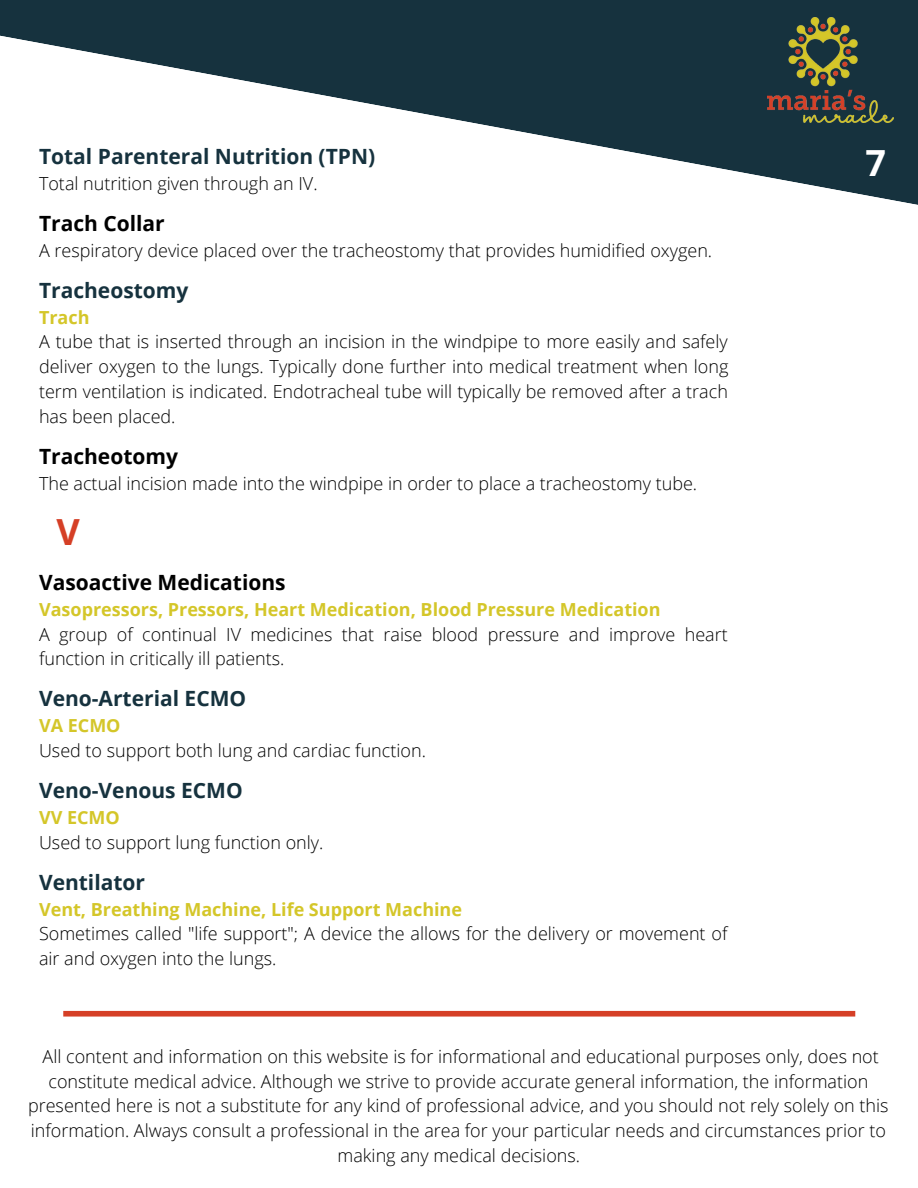
<style>
.page{position:relative;width:918px;height:1188px;background:#fff}
.page>*{position:absolute;margin:0;border:0;box-sizing:border-box;transform-origin:0 0}
.t1{font:700 36px "Open Sans";color:#d53f26}
.t2{font:700 36px "Open Sans";color:#fff}
.t3{font:700 21px "Open Sans";color:#16323e}
.t4{font:700 21px "Open Sans";color:#000}
.t5{font:300 18px/24.8px "Open Sans";color:#000}
.t6{font:700 18px "Open Sans";color:#d4c629}
</style>
<div class="page">
<svg style="left:0;top:0;width:918px;height:205px;fill:#16323e"></svg>
<img style="left:768px;top:18px;width:126px;height:105px">
<div style="left:63px;top:1011px;width:792px;height:6px;background:#d53f26"></div>
<p class="t3" style="left:39px;top:141px;width:338px">Total Parenteral Nutrition (TPN)</p>
<p class="t5" style="left:39px;top:170px;width:280px">Total nutrition given through an IV.</p>
<p class="t4" style="left:39px;top:208px;width:127px">Trach Collar</p>
<p class="t5" style="left:39px;top:237px;width:675px">A respiratory device placed over the tracheostomy that provides humidified oxygen.</p>
<p class="t3" style="left:39px;top:275px;width:151px">Tracheostomy</p>
<p class="t6" style="left:39px;top:304px;width:52px">Trach</p>
<p class="t5" style="left:39px;top:329px;width:691px;text-align:justify">A tube that is inserted through an incision in the windpipe to more easily and safely deliver oxygen to the lungs. Typically done further into medical treatment when long term ventilation is indicated. Endotracheal tube will typically be removed after a trach has been placed.</p>
<p class="t4" style="left:39px;top:441px;width:140px">Tracheotomy</p>
<p class="t5" style="left:39px;top:470px;width:660px">The actual incision made into the windpipe in order to place a tracheostomy tube.</p>
<h1 class="t1" style="left:57px;top:507px;width:25px">V</h1>
<p class="t4" style="left:39px;top:568px;width:248px">Vasoactive Medications</p>
<p class="t6" style="left:39px;top:597px;width:623px">Vasopressors, Pressors, Heart Medication, Blood Pressure Medication</p>
<p class="t5" style="left:39px;top:621px;width:690px">A group of continual IV medicines that raise blood pressure and improve heart function in critically ill patients.</p>
<p class="t3" style="left:39px;top:684px;width:209px">Veno-Arterial ECMO</p>
<p class="t6" style="left:39px;top:713px;width:83px">VA ECMO</p>
<p class="t5" style="left:39px;top:738px;width:388px">Used to support both lung and cardiac function.</p>
<p class="t3" style="left:39px;top:776px;width:205px">Veno-Venous ECMO</p>
<p class="t6" style="left:39px;top:805px;width:82px">VV ECMO</p>
<p class="t5" style="left:39px;top:829px;width:286px">Used to support lung function only.</p>
<p class="t3" style="left:39px;top:867px;width:108px">Ventilator</p>
<p class="t6" style="left:39px;top:897px;width:425px">Vent, Breathing Machine, Life Support Machine</p>
<p class="t5" style="left:39px;top:921px;width:690px">Sometimes called "life support"; A device the allows for the delivery or movement of air and oxygen into the lungs.</p>
<h1 class="t2" style="left:866px;top:138px;width:22px">7</h1>
<p class="t5" style="left:28px;top:1044px;width:862px;text-align:center">All content and information on this website is for informational and educational purposes only, does not constitute medical advice. Although we strive to provide accurate general information, the information presented here is not a substitute for any kind of professional advice, and you should not rely solely on this information. Always consult a professional in the area for your particular needs and circumstances prior to making any medical decisions.</p>
</div>
